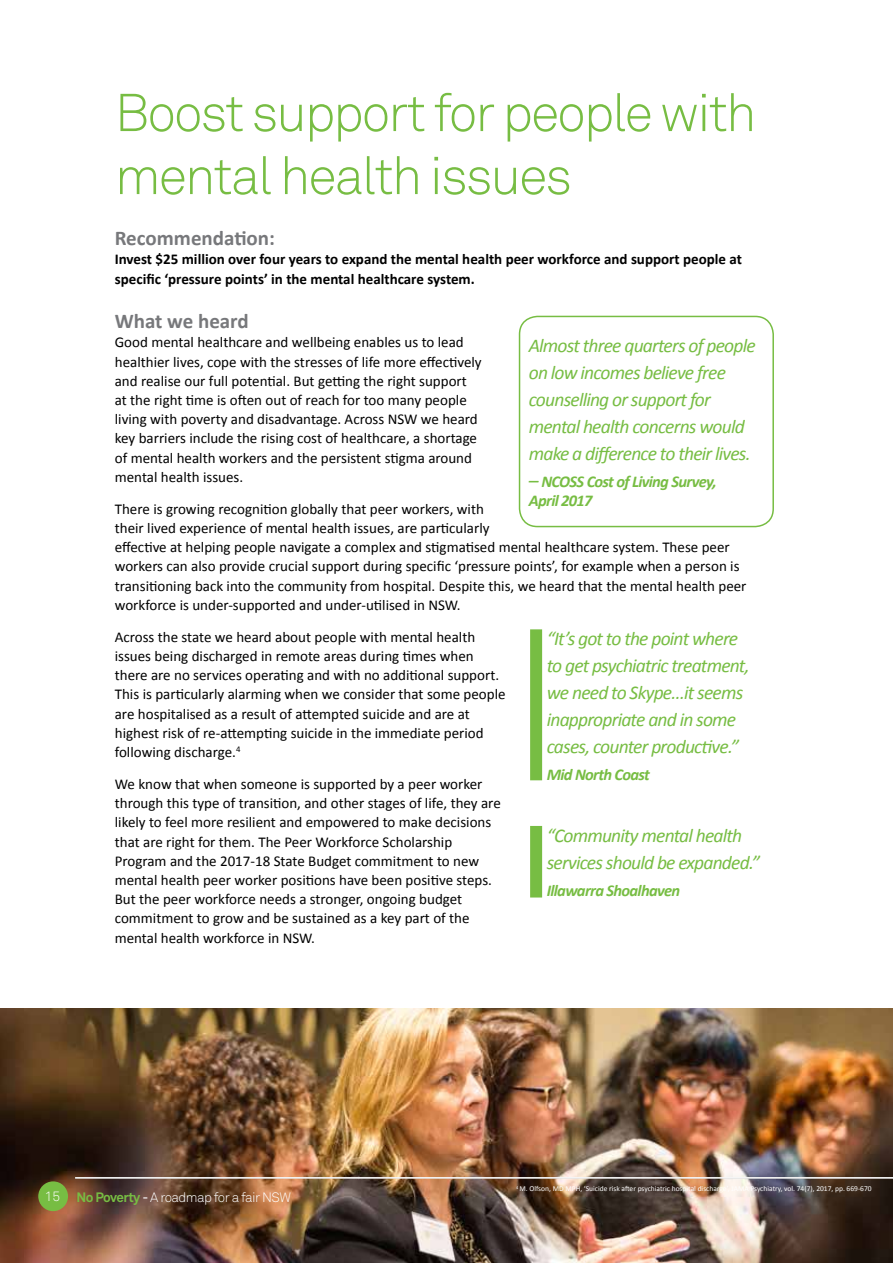
<style>
.page{position:relative;width:893px;height:1263px;background:#fff}
.page>*{position:absolute;margin:0;border:0;box-sizing:border-box;transform-origin:0 0}
.t1{font:300 52.5px/63px "Akkurat";letter-spacing:-.04em;color:#77bd43}
.t2{font:700 21px "Calibri";color:#77787b}
.t3{font:italic 19.5px/27px "Calibri";letter-spacing:-.04em;color:#77bd43}
.t4{font:italic 700 16.5px/19.5px "Calibri";letter-spacing:-.04em;color:#77bd43}
.t5{font:15px/19.2px "Calibri";color:#000}
.t6{font:700 15px/19.2px "Calibri";color:#000}
.t7{font:300 13.5px "Akkurat";letter-spacing:-.04em;color:#fff}
.t8{font:7.5px "Calibri";color:#fff}
.s1{font-weight:400;font-size:19.5px}
.s2{font-weight:700;color:#77bd43}
.s3{font-weight:400}
</style>
<div class="page">
<img style="left:0;top:1008px;width:893px;height:255px">
<hr style="left:75px;top:1177px;width:818px;height:1px;background:#fff">
<div style="left:38px;top:1181px;width:30px;height:30px;background:#77bd43;border-radius:50%"></div>
<div style="left:519px;top:316px;width:255px;height:211px;border:2px solid #77bd43;border-radius:18px"></div>
<div style="left:530px;top:629px;width:12px;height:151px;background:#77bd43"></div>
<div style="left:530px;top:826px;width:12px;height:71px;background:#77bd43"></div>
<h1 class="t1" style="left:115px;top:82px;width:643px">Boost support for people with mental health issues</h1>
<h2 class="t2" style="left:115px;top:225px;width:162px">Recommendation:</h2>
<p class="t6" style="left:115px;top:250px;width:629px">Invest $25 million over four years to expand the mental health peer workforce and support people at specific ‘pressure points’ in the mental healthcare system.</p>
<h2 class="t2" style="left:115px;top:308px;width:135px">What we heard</h2>
<p class="t5" style="left:115px;top:333px;width:368px">Good mental healthcare and wellbeing enables us to lead healthier lives, cope with the stresses of life more effectively and realise our full potential. But getting the right support at the right time is often out of reach for too many people living with poverty and disadvantage. Across NSW we heard key barriers include the rising cost of healthcare, a shortage of mental health workers and the persistent stigma around mental health issues.</p>
<p class="t5" style="left:115px;top:499px;width:633px">There is growing recognition globally that peer workers, with<br>their lived experience of mental health issues, are particularly<br>effective at helping people navigate a complex and stigmatised mental healthcare system. These peer workers can also provide crucial support during specific ‘pressure points’, for example when a person is transitioning back into the community from hospital. Despite this, we heard that the mental health peer workforce is under-supported and under-utilised in NSW.</p>
<p class="t5" style="left:115px;top:627px;width:392px">Across the state we heard about people with mental health issues being discharged in remote areas during times when there are no services operating and with no additional support.<br>This is particularly alarming when we consider that some people are hospitalised as a result of attempted suicide and are at highest risk of re-attempting suicide in the immediate period following discharge.<sup>4</sup></p>
<p class="t5" style="left:115px;top:774px;width:387px">We know that when someone is supported by a peer worker through this type of transition, and other stages of life, they are likely to feel more resilient and empowered to make decisions that are right for them. The Peer Workforce Scholarship Program and the 2017-18 State Budget commitment to new mental health peer worker positions have been positive steps.<br>But the peer workforce needs a stronger, ongoing budget commitment to grow and be sustained as a key part of the mental health workforce in NSW.</p>
<h3 class="t3" style="left:529px;top:331px;width:228px">Almost three quarters of people on low incomes believe free counselling or support for mental health concerns would make a difference to their lives.</h3>
<p class="t4" style="left:529px;top:471px;width:189px"><span class="s1">–</span> NCOSS Cost of Living Survey,<br>April 2017</p>
<h3 class="t3" style="left:547px;top:624px;width:204px">“It’s got to the point where to get psychiatric treatment, we need to Skype…it seems inappropriate and in some cases, counter productive.”</h3>
<p class="t4" style="left:547px;top:765px;width:105px">Mid North Coast</p>
<h3 class="t3" style="left:547px;top:821px;width:215px">“Community mental health services should be expanded.”</h3>
<p class="t4" style="left:547px;top:880px;width:135px">Illawarra Shoalhaven</p>
<p class="t7" style="left:45px;top:1189px;width:248px">15 <span class="s2">No Poverty</span> <span class="s3">-</span> A roadmap for a fair NSW</p>
<p class="t8" style="left:516px;top:1184px;width:357px"><sup>4</sup> M. Olfson, MD MPH, ‘Suicide risk after psychiatric hospital discharge’, JAMA Psychiatry, vol. 74(7), 2017, pp. 669-670</p>
</div>
